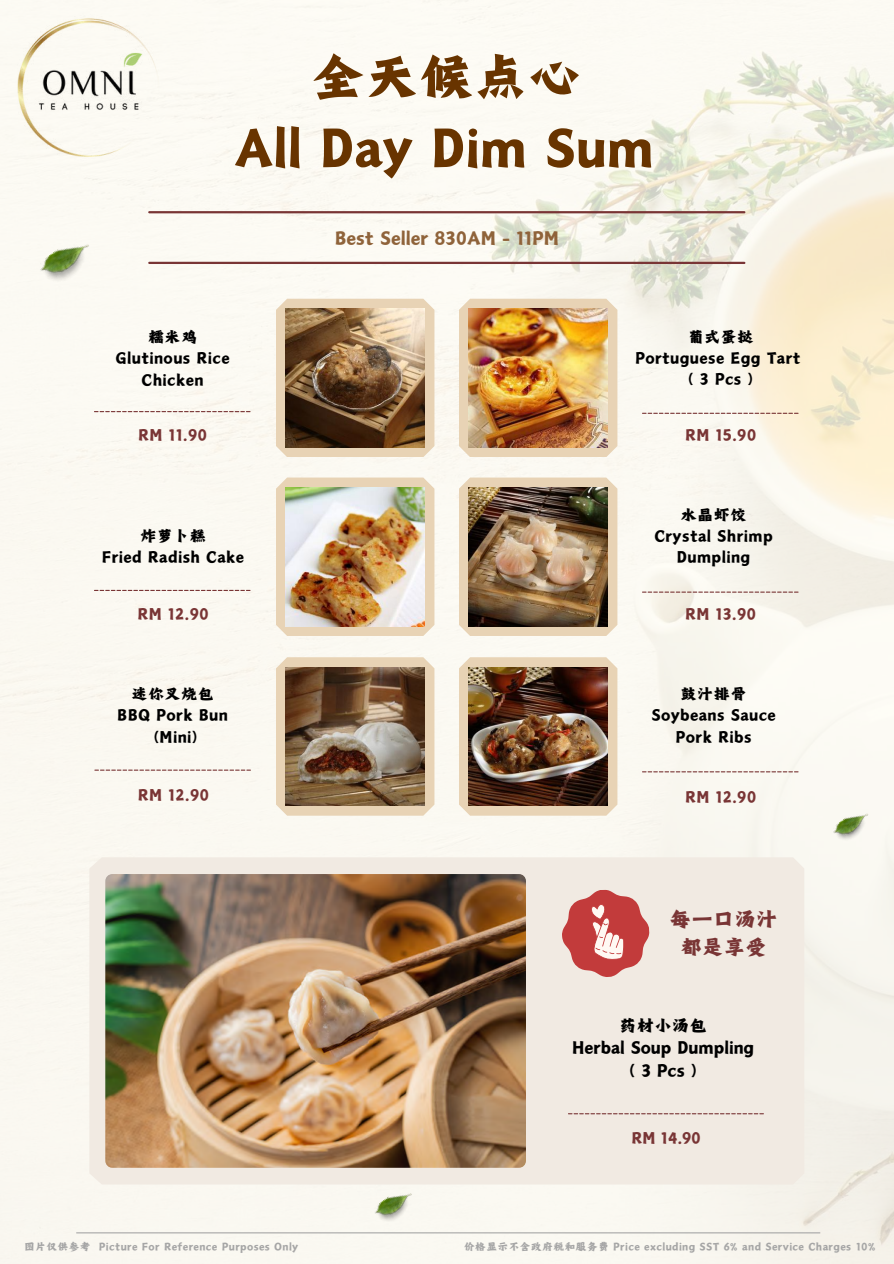
<style>
.page{position:relative;width:894px;height:1264px;background:#fff}
.page>*{position:absolute;margin:0;border:0;box-sizing:border-box;transform-origin:0 0}
.t1{font:60px/70.8px "Canva Mountains And Seas SC";color:#683400;text-align:center}
.t2{font:24px/28.2px "Canva Mountains And Seas SC";color:#793535;text-align:center}
.t3{font:21px "Canva Mountains And Seas SC";color:#8f633a}
.t4{font:19.5px/22.5px "Canva Mountains And Seas SC";color:#000;text-align:center}
.t5{font:18px/21.3px "Canva Mountains And Seas SC";letter-spacing:.02em;color:#000;text-align:center}
.t6{font:18px "Canva Mountains And Seas SC";letter-spacing:.02em;color:#793535}
.t7{font:12px "Canva Mountains And Seas SC";letter-spacing:.03em;color:#a6a6a6}
</style>
<div class="page">
<img style="left:0;top:0;width:893px;height:1263px">
<hr style="left:149px;top:211px;width:595px;height:2px;background:#793535">
<hr style="left:149px;top:262px;width:595px;height:2px;background:#793535">
<svg style="left:94px;top:411px;width:156px;height:1px"></svg>
<svg style="left:94px;top:590px;width:156px;height:1px"></svg>
<svg style="left:94px;top:769px;width:157px;height:1px"></svg>
<svg style="left:642px;top:413px;width:156px;height:1px"></svg>
<svg style="left:642px;top:591px;width:156px;height:1px"></svg>
<svg style="left:642px;top:771px;width:156px;height:1px"></svg>
<svg style="left:276px;top:299px;width:158px;height:158px"></svg>
<svg style="left:276px;top:477px;width:158px;height:159px"></svg>
<svg style="left:276px;top:657px;width:158px;height:158px"></svg>
<img style="left:286px;top:308px;width:138px;height:139px">
<img style="left:286px;top:487px;width:138px;height:139px">
<img style="left:286px;top:667px;width:138px;height:139px">
<svg style="left:459px;top:299px;width:158px;height:158px"></svg>
<svg style="left:459px;top:477px;width:158px;height:159px"></svg>
<svg style="left:459px;top:657px;width:158px;height:158px"></svg>
<img style="left:468px;top:308px;width:139px;height:139px">
<img style="left:468px;top:487px;width:139px;height:139px">
<img style="left:468px;top:667px;width:139px;height:139px">
<div style="left:89px;top:857px;width:715px;height:327px;background:#f1eae2"></div>
<svg style="left:568px;top:1113px;width:195px;height:1px"></svg>
<img style="left:105px;top:874px;width:421px;height:293px;border-radius:7px">
<svg style="left:558px;top:886px;width:94px;height:94px"></svg>
<img style="left:1px;top:0;width:177px;height:174px">
<img style="left:371px;top:1184px;width:49px;height:46px">
<img style="left:35px;top:233px;width:65px;height:60px">
<img style="left:829px;top:805px;width:46px;height:43px">
<hr style="left:76px;top:1232px;width:744px;height:1px;background:#a6a6a6">
<h1 class="t1" style="left:234px;top:41px;width:421px">全天候点心<br>All Day Dim Sum</h1>
<p class="t3" style="left:334px;top:227px;width:226px">Best Seller 830AM - 11PM</p>
<p class="t5" style="left:116px;top:326px;width:116px">糯米鸡<br>Glutinous Rice<br>Chicken</p>
<p class="t5" style="left:635px;top:325px;width:167px">葡式蛋挞<br>Portuguese Egg Tart (3Pcs)</p>
<p class="t6" style="left:138px;top:425px;width:71px">RM 11.90</p>
<p class="t6" style="left:684px;top:425px;width:73px">RM 15.90</p>
<p class="t5" style="left:102px;top:525px;width:144px">炸萝卜糕<br>Fried Radish Cake</p>
<p class="t5" style="left:654px;top:503px;width:120px">水晶虾饺<br>Crystal Shrimp<br>Dumpling</p>
<p class="t6" style="left:137px;top:604px;width:73px">RM 12.90</p>
<p class="t6" style="left:685px;top:604px;width:73px">RM 13.90</p>
<p class="t5" style="left:117px;top:683px;width:112px">迷你叉烧包<br>BBQ Pork Bun (Mini)</p>
<p class="t5" style="left:651px;top:683px;width:126px">鼓汁排骨<br>Soybeans Sauce<br>Pork Ribs</p>
<p class="t6" style="left:138px;top:785px;width:73px">RM 12.90</p>
<p class="t6" style="left:684px;top:787px;width:73px">RM 12.90</p>
<h2 class="t2" style="left:669px;top:904px;width:109px">每一口汤汁都是享受</h2>
<p class="t4" style="left:572px;top:1013px;width:183px">药材小汤包<br>Herbal Soup Dumpling（3Pcs）</p>
<p class="t6" style="left:631px;top:1128px;width:71px">RM 14.90</p>
<p class="t7" style="left:24px;top:1240px;width:276px">图片仅供参考 Picture For Reference Purposes Only</p>
<p class="t7" style="left:464px;top:1240px;width:413px">价格显示不含政府税和服务费 Price excluding SST 6% and Service Charges 10%</p>
</div>
